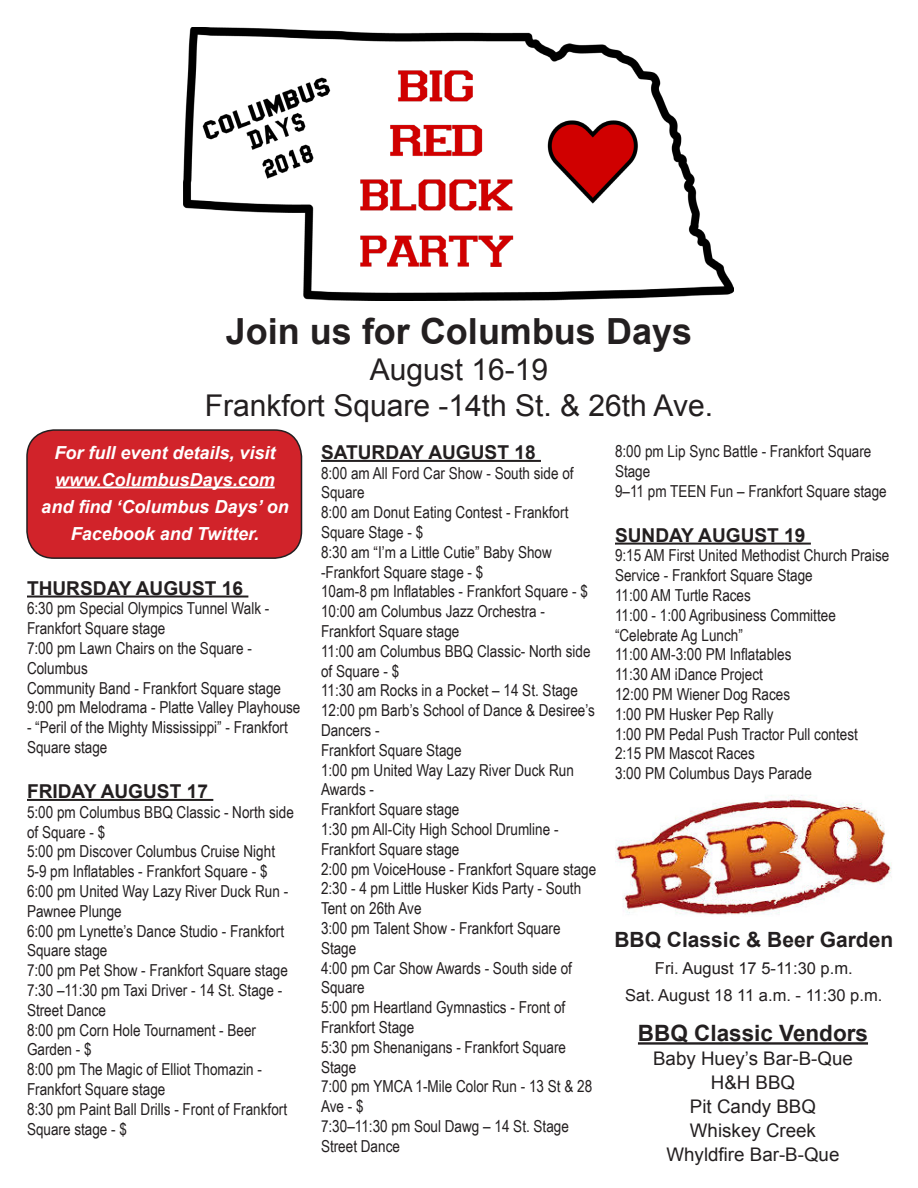
<style>
.page{position:relative;width:918px;height:1188px;background:#fff}
.page>*{position:absolute;margin:0;border:0;box-sizing:border-box;transform-origin:0 0}
.t1{font:700 36px "Arial";color:#231f20}
.t2{font:30px "Arial";color:#231f20}
.t3{font:700 22.5px "Arial";color:#231f20}
.t4{font:700 21px "Arial";color:#231f20}
.t5{font:700 19.2px "Arial";color:#231f20}
.t6{font:18.75px "Arial";color:#231f20}
.t7{font:italic 700 18px/27px "Arial";color:#fff;text-align:center}
.t8{font:16.5px/19.8px "Arial Narrow";color:#231f20}
.t9{font:16.5px "Arial";color:#231f20}
</style>
<div class="page">
<hr style="left:27px;top:596px;width:221px;height:2px;background:#231f20">
<hr style="left:27px;top:799px;width:186px;height:2px;background:#231f20">
<hr style="left:321px;top:460px;width:220px;height:2px;background:#231f20">
<hr style="left:615px;top:543px;width:196px;height:2px;background:#231f20">
<div style="left:27px;top:430px;width:275px;height:128px;background:#d1232a;border-radius:27px"></div>
<div style="left:26px;top:429px;width:276px;height:130px;border:2px solid #231f20;border-radius:27px"></div>
<hr style="left:55px;top:487px;width:220px;height:1px;background:#fff">
<img style="left:184px;top:27px;width:549px;height:273px">
<hr style="left:638px;top:1042px;width:230px;height:3px;background:#231f20">
<img style="left:615px;top:795px;width:277px;height:120px">
<p class="t1" style="left:226px;top:307px;width:468px">Join us for Columbus Days</p>
<p class="t2" style="left:370px;top:350px;width:180px">August 16-19</p>
<p class="t2" style="left:205px;top:386px;width:510px">Frankfort Square -14th St. &amp; 26th Ave.</p>
<p class="t7" style="left:54px;top:439px;width:223px">For full event details, visit</p>
<p class="t7" style="left:55px;top:466px;width:221px">www.ColumbusDays.com</p>
<p class="t7" style="left:41px;top:493px;width:249px">and find ‘Columbus Days’ on<br>Facebook and Twitter.</p>
<p class="t8" style="left:615px;top:441px;width:258px">8:00 pm Lip Sync Battle - Frankfort Square<br>Stage</p>
<p class="t8" style="left:615px;top:480px;width:273px">9–11 pm TEEN Fun – Frankfort Square stage</p>
<p class="t5" style="left:615px;top:522px;width:192px">SUNDAY AUGUST 19</p>
<p class="t8" style="left:615px;top:545px;width:276px">9:15 AM First United Methodist Church Praise<br>Service - Frankfort Square Stage</p>
<p class="t8" style="left:615px;top:585px;width:137px">11:00 AM Turtle Races</p>
<p class="t8" style="left:615px;top:604px;width:222px">11:00 - 1:00 Agribusiness Committee</p>
<p class="t8" style="left:615px;top:624px;width:129px">“Celebrate Ag Lunch”</p>
<p class="t8" style="left:615px;top:644px;width:178px">11:00 AM-3:00 PM Inflatables</p>
<p class="t8" style="left:615px;top:664px;width:149px">11:30 AM iDance Project</p>
<p class="t8" style="left:615px;top:684px;width:177px">12:00 PM Wiener Dog Races</p>
<p class="t8" style="left:615px;top:703px;width:160px">1:00 PM Husker Pep Rally</p>
<p class="t8" style="left:615px;top:723px;width:244px">1:00 PM Pedal Push Tractor Pull contest</p>
<p class="t8" style="left:615px;top:743px;width:141px">2:15 PM Mascot Races</p>
<p class="t8" style="left:615px;top:763px;width:199px">3:00 PM Columbus Days Parade</p>
<p class="t5" style="left:321px;top:439px;width:216px">SATURDAY AUGUST 18</p>
<p class="t8" style="left:321px;top:462px;width:254px">8:00 am All Ford Car Show - South side of<br>Square</p>
<p class="t8" style="left:321px;top:502px;width:249px">8:00 am Donut Eating Contest - Frankfort<br>Square Stage - $</p>
<p class="t8" style="left:321px;top:542px;width:232px">8:30 am “I’m a Little Cutie” Baby Show -Frankfort Square stage - $</p>
<p class="t8" style="left:321px;top:581px;width:268px">10am-8 pm Inflatables - Frankfort Square - $</p>
<p class="t8" style="left:321px;top:601px;width:226px">10:00 am Columbus Jazz Orchestra -<br>Frankfort Square stage</p>
<p class="t8" style="left:321px;top:641px;width:271px">11:00 am Columbus BBQ Classic- North side of Square - $</p>
<p class="t8" style="left:321px;top:680px;width:259px">11:30 am Rocks in a Pocket – 14 St. Stage</p>
<p class="t8" style="left:321px;top:700px;width:276px">12:00 pm Barb’s School of Dance &amp; Desiree’s<br>Dancers -</p>
<p class="t8" style="left:321px;top:740px;width:142px">Frankfort Square Stage</p>
<p class="t8" style="left:321px;top:759px;width:254px">1:00 pm United Way Lazy River Duck Run<br>Awards -</p>
<p class="t8" style="left:321px;top:799px;width:140px">Frankfort Square stage</p>
<p class="t8" style="left:321px;top:819px;width:239px">1:30 pm All-City High School Drumline -<br>Frankfort Square stage</p>
<p class="t8" style="left:321px;top:858px;width:277px">2:00 pm VoiceHouse - Frankfort Square stage</p>
<p class="t8" style="left:321px;top:878px;width:262px">2:30 - 4 pm Little Husker Kids Party - South<br>Tent on 26th Ave</p>
<p class="t8" style="left:321px;top:918px;width:241px">3:00 pm Talent Show - Frankfort Square<br>Stage</p>
<p class="t8" style="left:321px;top:957px;width:252px">4:00 pm Car Show Awards - South side of<br>Square</p>
<p class="t8" style="left:321px;top:997px;width:246px">5:00 pm Heartland Gymnastics - Front of<br>Frankfort Stage</p>
<p class="t8" style="left:321px;top:1037px;width:247px">5:30 pm Shenanigans - Frankfort Square<br>Stage</p>
<p class="t8" style="left:321px;top:1076px;width:273px">7:00 pm YMCA 1-Mile Color Run - 13 St &amp; 28<br>Ave - $</p>
<p class="t8" style="left:321px;top:1116px;width:249px">7:30–11:30 pm Soul Dawg – 14 St. Stage<br>Street Dance</p>
<p class="t5" style="left:27px;top:575px;width:218px">THURSDAY AUGUST 16</p>
<p class="t8" style="left:27px;top:598px;width:244px">6:30 pm Special Olympics Tunnel Walk -<br>Frankfort Square stage</p>
<p class="t8" style="left:27px;top:638px;width:226px">7:00 pm Lawn Chairs on the Square -<br>Columbus</p>
<p class="t8" style="left:27px;top:677px;width:256px">Community Band - Frankfort Square stage</p>
<p class="t8" style="left:27px;top:697px;width:275px">9:00 pm Melodrama - Platte Valley Playhouse</p>
<p class="t8" style="left:27px;top:717px;width:262px">- “Peril of the Mighty Mississippi” - Frankfort<br>Square stage</p>
<p class="t5" style="left:27px;top:778px;width:183px">FRIDAY AUGUST 17</p>
<p class="t8" style="left:27px;top:801px;width:268px">5:00 pm Columbus BBQ Classic - North side of Square - $</p>
<p class="t8" style="left:27px;top:841px;width:250px">5:00 pm Discover Columbus Cruise Night</p>
<p class="t8" style="left:27px;top:861px;width:242px">5-9 pm Inflatables - Frankfort Square - $</p>
<p class="t8" style="left:27px;top:881px;width:263px">6:00 pm United Way Lazy River Duck Run -<br>Pawnee Plunge</p>
<p class="t8" style="left:27px;top:920px;width:259px">6:00 pm Lynette’s Dance Studio - Frankfort<br>Square stage</p>
<p class="t8" style="left:27px;top:960px;width:262px">7:00 pm Pet Show - Frankfort Square stage</p>
<p class="t8" style="left:27px;top:980px;width:257px">7:30 –11:30 pm Taxi Driver - 14 St. Stage -<br>Street Dance</p>
<p class="t8" style="left:27px;top:1019px;width:231px">8:00 pm Corn Hole Tournament - Beer<br>Garden - $</p>
<p class="t8" style="left:27px;top:1059px;width:236px">8:00 pm The Magic of Elliot Thomazin -<br>Frankfort Square stage</p>
<p class="t8" style="left:27px;top:1098px;width:262px">8:30 pm Paint Ball Drills - Front of Frankfort<br>Square stage - $</p>
<p class="t4" style="left:614px;top:925px;width:280px">BBQ Classic &amp; Beer Garden</p>
<p class="t9" style="left:655px;top:957px;width:199px">Fri. August 17 5-11:30 p.m.</p>
<p class="t9" style="left:625px;top:984px;width:259px">Sat. August 18 11 a.m. - 11:30 p.m.</p>
<p class="t3" style="left:638px;top:1018px;width:232px">BBQ Classic Vendors</p>
<p class="t6" style="left:653px;top:1046px;width:201px">Baby Huey’s Bar-B-Que</p>
<p class="t6" style="left:711px;top:1070px;width:86px">H&amp;H BBQ</p>
<p class="t6" style="left:690px;top:1094px;width:128px">Pit Candy BBQ</p>
<p class="t6" style="left:690px;top:1118px;width:128px">Whiskey Creek</p>
<p class="t6" style="left:667px;top:1142px;width:174px">Whyldfire Bar-B-Que</p>
</div>
